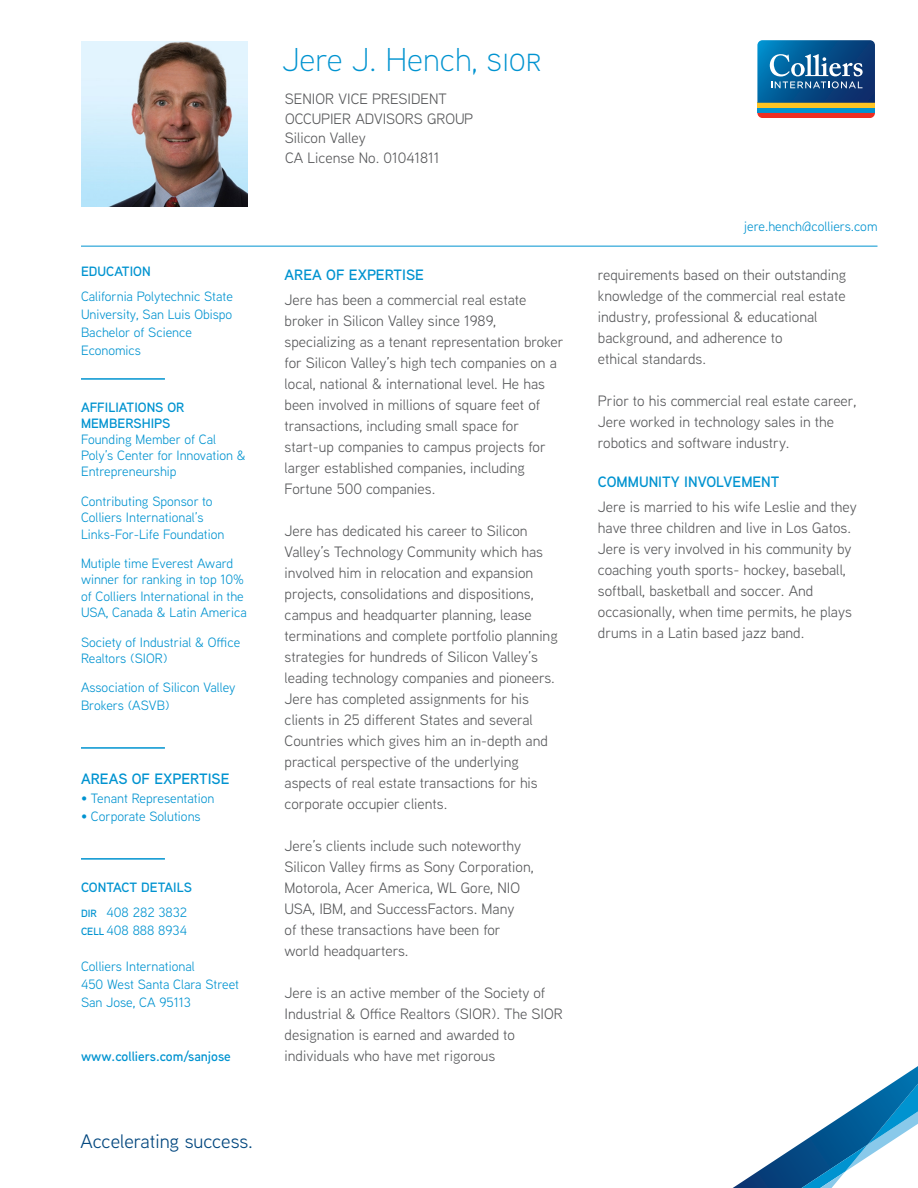
<style>
.page{position:relative;width:918px;height:1188px;background:#fff}
.page>*{position:absolute;margin:0;border:0;box-sizing:border-box;transform-origin:0 0}
.Name_Header{font:300 33px "Aaux Next";color:#0093d0}
.Motto_Sidebar{font:19.5px "Aaux Next";color:#00467e}
.Main_Text_Body{font:15px/21px "Aaux Next";color:#57585a}
.Subhead_Body{font:600 15px "Aaux Next";color:#0093d0}
.Job_Title_Header{font:15px "Aaux Next";color:#57585a}
.Office_Header{font:15px "Aaux Next";color:#57585a}
.Text_Sidebar{font:13.5px/16.2px "Aaux Next";color:#0093d0}
.Subhead_Sidebar{font:600 13.5px/16.2px "Aaux Next";color:#0093d0}
.Text_Sidebar-2{font:600 13.5px "Aaux Next";color:#0093d0}
.email_Header{font:13.5px "Aaux Next";color:#0093d0}
.s1{font-weight:600;font-size:10.5px}
</style>
<div class="page">
<hr style="left:81px;top:246px;width:797px;height:1px;background:#0093d0">
<img style="left:82px;top:41px;width:165px;height:165px">
<hr style="left:81px;top:378px;width:84px;height:2px;background:#0093d0">
<hr style="left:81px;top:747px;width:84px;height:2px;background:#0093d0">
<hr style="left:81px;top:858px;width:84px;height:2px;background:#0093d0">
<div style="left:757px;top:108px;width:118px;height:5px;background:#0093d0"></div>
<div style="left:757px;top:103px;width:118px;height:5px;background:#fec422"></div>
<svg style="left:757px;top:113px;width:118px;height:5px"></svg>
<svg style="left:757px;top:40px;width:118px;height:63px;background:#23669a"></svg>
<svg style="left:733px;top:1066px;width:185px;height:122px"></svg>
<p class="Name_Header" style="left:282px;top:38px;width:261px">Jere J. Hench, sior</p>
<p class="Job_Title_Header" style="left:285px;top:89px;width:163px">SENIOR VICE PRESIDENT</p>
<p class="Job_Title_Header" style="left:285px;top:108px;width:189px">OCCUPIER ADVISORS GROUP</p>
<p class="Office_Header" style="left:285px;top:128px;width:82px">Silicon Valley</p>
<p class="Office_Header" style="left:285px;top:147px;width:156px">CA License No. 01041811</p>
<p class="Subhead_Sidebar" style="left:81px;top:263px;width:71px">EDUCATION</p>
<p class="Text_Sidebar" style="left:81px;top:287px;width:154px;line-height:18px">California Polytechnic State<br>University, San Luis Obispo</p>
<p class="Text_Sidebar" style="left:81px;top:323px;width:113px;line-height:18px">Bachelor of Science<br>Economics</p>
<p class="Subhead_Sidebar" style="left:81px;top:398px;width:105px">AFFILIATIONS OR<br>MEMBERSHIPS</p>
<p class="Text_Sidebar" style="left:81px;top:431px;width:166px">Founding Member of Cal<br>Poly’s Center for Innovation &amp;<br>Entrepreneurship</p>
<p class="Text_Sidebar" style="left:81px;top:493px;width:145px">Contributing Sponsor to<br>Colliers International’s<br>Links-For-Life Foundation</p>
<p class="Text_Sidebar" style="left:81px;top:555px;width:167px">Mutiple time Everest Award winner for ranking in top 10% of Colliers International in the<br>USA, Canada &amp; Latin America</p>
<p class="Text_Sidebar" style="left:81px;top:633px;width:161px">Society of Industrial &amp; Office<br>Realtors (SIOR)</p>
<p class="Text_Sidebar" style="left:81px;top:678px;width:156px;line-height:18px">Association of Silicon Valley<br>Brokers (ASVB)</p>
<p class="Subhead_Body" style="left:81px;top:768px;width:150px">AREAS OF EXPERTISE</p>
<p class="Text_Sidebar" style="left:81px;top:790px;width:135px">• Tenant Representation</p>
<p class="Text_Sidebar" style="left:81px;top:808px;width:121px">• Corporate Solutions</p>
<p class="Subhead_Sidebar" style="left:81px;top:879px;width:113px">CONTACT DETAILS</p>
<p class="Text_Sidebar" style="left:81px;top:903px;width:108px"><span class="s1">DIR</span> 408 282 3832</p>
<p class="Text_Sidebar" style="left:81px;top:921px;width:108px"><span class="s1">CELL</span> 408 888 8934</p>
<p class="Text_Sidebar" style="left:81px;top:957px;width:115px">Colliers International</p>
<p class="Text_Sidebar" style="left:81px;top:975px;width:160px">450 West Santa Clara Street</p>
<p class="Text_Sidebar" style="left:81px;top:993px;width:111px">San Jose, CA 95113</p>
<p class="Text_Sidebar-2" style="left:81px;top:1047px;width:151px">www.colliers.com/sanjose</p>
<p class="Motto_Sidebar" style="left:81px;top:1128px;width:174px">Accelerating success.</p>
<p class="Subhead_Body" style="left:285px;top:265px;width:141px">AREA OF EXPERTISE</p>
<p class="Main_Text_Body" style="left:285px;top:288px;width:243px">Jere has been a commercial real estate broker in Silicon Valley since 1989,</p>
<p class="Main_Text_Body" style="left:285px;top:330px;width:280px">specializing as a tenant representation broker for Silicon Valley’s high tech companies on a local, national &amp; international level. He has been involved in millions of square feet of transactions, including small space for start-up companies to campus projects for larger established companies, including Fortune 500 companies.</p>
<p class="Main_Text_Body" style="left:285px;top:519px;width:275px">Jere has dedicated his career to Silicon Valley’s Technology Community which has involved him in relocation and expansion projects, consolidations and dispositions, campus and headquarter planning, lease terminations and complete portfolio planning strategies for hundreds of Silicon Valley’s leading technology companies and pioneers.<br>Jere has completed assignments for his clients in 25 different States and several Countries which gives him an in-depth and practical perspective of the underlying aspects of real estate transactions for his corporate occupier clients.</p>
<p class="Main_Text_Body" style="left:285px;top:834px;width:251px">Jere’s clients include such noteworthy Silicon Valley firms as Sony Corporation, Motorola, Acer America, WL Gore, NIO USA, IBM, and SuccessFactors. Many<br>of these transactions have been for world headquarters.</p>
<p class="Main_Text_Body" style="left:285px;top:981px;width:280px">Jere is an active member of the Society of Industrial &amp; Office Realtors (SIOR). The SIOR designation is earned and awarded to individuals who have met rigorous</p>
<p class="email_Header" style="left:744px;top:217px;width:135px">jere.hench@colliers.com</p>
<p class="Main_Text_Body" style="left:598px;top:264px;width:250px">requirements based on their outstanding knowledge of the commercial real estate industry, professional &amp; educational background, and adherence to<br>ethical standards.</p>
<p class="Main_Text_Body" style="left:598px;top:390px;width:260px">Prior to his commercial real estate career,<br>Jere worked in technology sales in the robotics and software industry.</p>
<p class="Subhead_Body" style="left:598px;top:472px;width:183px">COMMUNITY INVOLVEMENT</p>
<p class="Main_Text_Body" style="left:598px;top:495px;width:260px">Jere is married to his wife Leslie and they have three children and live in Los Gatos.<br>Jere is very involved in his community by coaching youth sports- hockey, baseball, softball, basketball and soccer. And occasionally, when time permits, he plays drums in a Latin based jazz band.</p>
</div>
